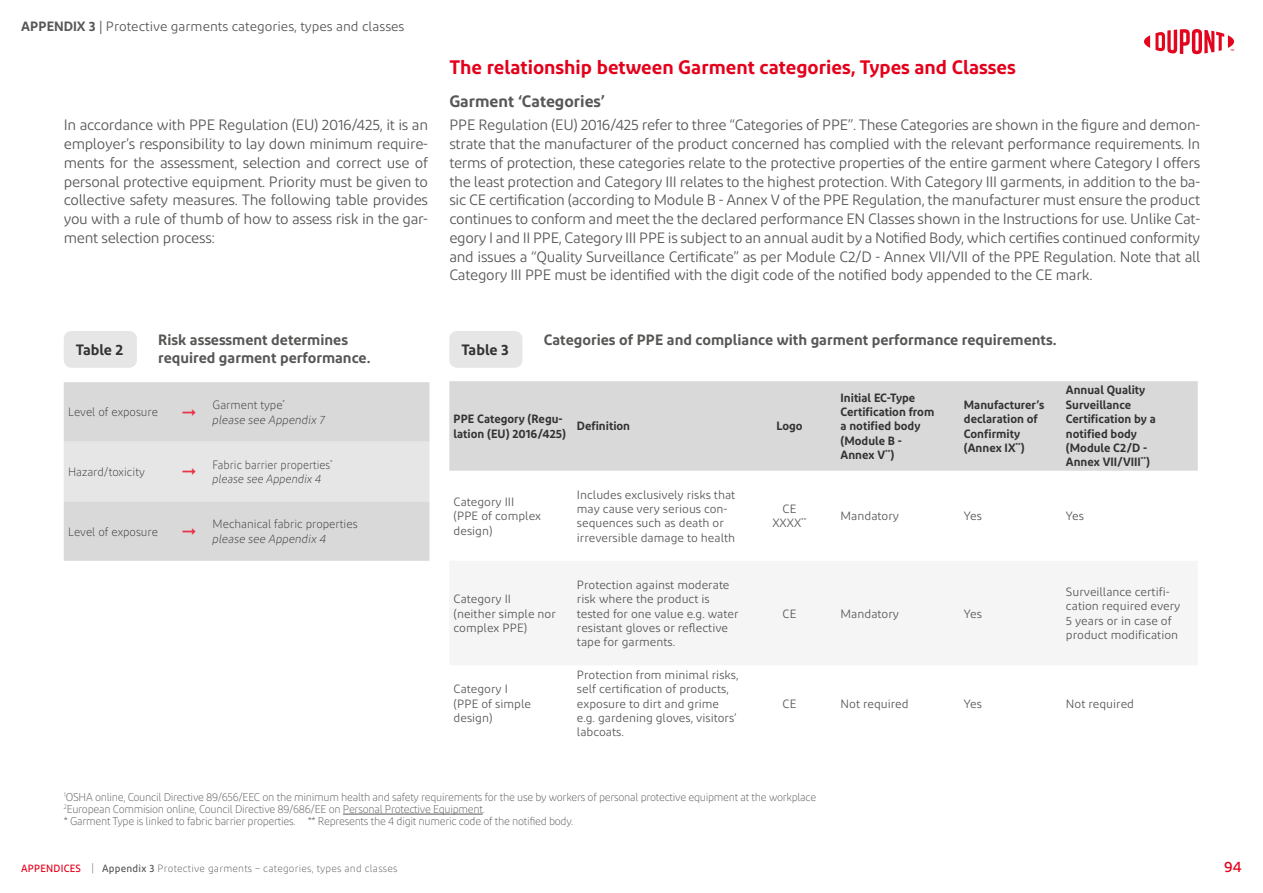
<style>
.page{position:relative;width:1263px;height:893px;background:#fff}
.page>*{position:absolute;margin:0;border:0;box-sizing:border-box;transform-origin:0 0}
.t1{font:600 19.5px "Diodrum";color:#e4001c}
.t2{font:600 16.5px "Diodrum";color:#575756}
.t3{font:15px/18.8px "Diodrum";letter-spacing:-.02em;color:#575756;text-align:justify}
.t4{font:600 15px/18px "Diodrum";color:#575756}
.t5{font:600 15px "Diodrum";letter-spacing:-.005em;color:#333}
.t6{font:500 15px "Diodrum";color:#e4001c}
.t7{font:13.5px "Diodrum";color:#575756}
.t8{font:12px/14.4px "Diodrum";color:#575756}
.t9{font:600 12px/14.4px "Diodrum";color:#333}
.t10{font:300 12px "Diodrum";color:#333;scale:.95 1}
.t11{font:italic 300 12px/14.4px "Diodrum";color:#333;scale:.95 1}
.t12{font:300 12px/14.4px "Diodrum";color:#333;scale:.91 1}
.t13{font:300 11.25px/12px "Diodrum";letter-spacing:-.025em;color:#575756;scale:.95 1}
.t14{font:300 10.5px "Diodrum";letter-spacing:.025em;color:#575756;scale:.95 1}
.s1{font-weight:600}
.s2{font-style:normal}
.s3{font-style:italic}
.s4{font-weight:500;color:#e4001c}
.s5{font-weight:500}
</style>
<div class="page">
<div style="left:64px;top:331px;width:73px;height:37px;background:#e6e6e6;border-radius:8px"></div>
<div style="left:64px;top:382px;width:365px;height:179px;background:#d9d9d9"></div>
<div style="left:449px;top:331px;width:73px;height:37px;background:#e6e6e6;border-radius:8px"></div>
<div style="left:449px;top:381px;width:749px;height:90px;background:#d9d9d9"></div>
<hr style="left:343px;top:814px;width:140px;height:1px;background:#575756">
<svg style="left:1144px;top:29px;width:90px;height:25px"></svg>
<svg style="left:183px;top:409px;width:13px;height:7px"></svg>
<div style="left:64px;top:442px;width:365px;height:59px;background:#e6e6e6"></div>
<svg style="left:183px;top:528px;width:13px;height:7px"></svg>
<p class="t7" style="left:21px;top:18px;width:385px"><span class="s1">APPENDIX 3</span> | Protective garments categories, types and classes</p>
<p class="t3" style="left:64px;top:115px;width:366px">In accordance with PPE Regulation (EU) 2016/425, it is an employer’s responsibility to lay down minimum require&shy;ments for the assessment, selection and correct use of personal protective equipment. Priority must be given to collective safety measures. The following table provides you with a rule of thumb of how to assess risk in the gar&shy;ment selection process:</p>
<p class="t5" style="left:76px;top:340px;width:49px">Table 2</p>
<p class="t4" style="left:158px;top:331px;width:214px">Risk assessment determines required garment performance.</p>
<p class="t10" style="left:68px;top:405px;width:96px">Level of exposure</p>
<p class="t11" style="left:213px;top:398px;width:120px"><span class="s2">Garment type</span><sup>*<br></sup>please see Appendix 7</p>
<p class="t10" style="left:68px;top:465px;width:82px">Hazard/toxicity</p>
<p class="t12" style="left:213px;top:457px;width:133px">Fabric barrier properties<sup>* </sup><span class="s3">please see Appendix 4</span></p>
<p class="t10" style="left:68px;top:524px;width:96px">Level of exposure</p>
<p class="t10" style="left:213px;top:517px;width:154px">Mechanical fabric properties</p>
<p class="t11" style="left:213px;top:531px;width:121px">please see Appendix 4</p>
<h1 class="t1" style="left:449px;top:55px;width:568px">The relationship between Garment categories, Types and Classes</h1>
<p class="t2" style="left:449px;top:91px;width:157px">Garment ‘Categories’</p>
<p class="t3" style="left:449px;top:115px;width:752px">PPE Regulation (EU) 2016/425 refer to three “Categories of PPE”. These Categories are shown in the figure and demon&shy;strate that the manufacturer of the product concerned has complied with the relevant performance requirements. In terms of protection, these categories relate to the protective properties of the entire garment where Category I offers the least protection and Category III relates to the highest protection. With Category III garments, in addition to the ba&shy;sic CE certification (according to Module B - Annex V of the PPE Regulation, the manufacturer must ensure the product continues to conform and meet the the declared performance EN Classes shown in the Instructions for use. Unlike Cat&shy;egory I and II PPE, Category III PPE is subject to an annual audit by a Notified Body, which certifies continued conformity and issues a “Quality Surveillance Certificate” as per Module C2/D - Annex VII/VII of the PPE Regulation. Note that all Category III PPE must be identified with the digit code of the notified body appended to the CE mark.</p>
<p class="t5" style="left:461px;top:340px;width:49px">Table 3</p>
<p class="t4" style="left:544px;top:331px;width:514px">Categories of PPE and compliance with garment performance requirements.</p>
<p class="t9" style="left:454px;top:411px;width:114px">PPE Category (Regu&shy;lation (EU) 2016/425)</p>
<p class="t9" style="left:577px;top:419px;width:55px">Definition</p>
<p class="t9" style="left:776px;top:419px;width:28px">Logo</p>
<p class="t9" style="left:840px;top:390px;width:95px">Initial EC-Type<br>Certification from a notified body (Module B -<br>Annex V<sup>**</sup>)</p>
<p class="t9" style="left:964px;top:397px;width:82px">Manufacturer’s declaration of<br>Confirmity (Annex IX<sup>**</sup>)</p>
<p class="t9" style="left:1066px;top:383px;width:91px">Annual Quality<br>Surveillance<br>Certification by a notified body (Module C2/D -<br>Annex VII/VIII<sup>**</sup>)</p>
<p class="t8" style="left:454px;top:494px;width:89px">Category III (PPE of complex design)</p>
<p class="t8" style="left:577px;top:487px;width:160px">Includes exclusively risks that may cause very serious con&shy;sequences such as death or irreversible damage to health</p>
<p class="t8" style="left:454px;top:591px;width:104px">Category II (neither simple nor complex PPE)</p>
<p class="t8" style="left:454px;top:682px;width:79px">Category I (PPE of simple design)</p>
<p class="t8" style="left:577px;top:577px;width:163px">Protection against moderate risk where the product is tested for one value e.g. water resistant gloves or reflective tape for garments.</p>
<p class="t8" style="left:577px;top:667px;width:163px">Protection from minimal risks, self certification of products, exposure to dirt and grime e.g. gardening gloves, visitors’ labcoats.</p>
<p class="t8" style="left:772px;top:501px;width:36px;text-align:center">CE<br>XXXX<sup>**</sup></p>
<p class="t8" style="left:840px;top:509px;width:60px">Mandatory</p>
<p class="t8" style="left:964px;top:509px;width:20px">Yes</p>
<p class="t8" style="left:1066px;top:509px;width:20px">Yes</p>
<p class="t8" style="left:783px;top:606px;width:15px">CE</p>
<p class="t8" style="left:840px;top:606px;width:60px">Mandatory</p>
<p class="t8" style="left:964px;top:606px;width:20px">Yes</p>
<p class="t8" style="left:1066px;top:584px;width:116px">Surveillance certifi&shy;cation required every<br>5 years or in case of product modification</p>
<p class="t8" style="left:783px;top:696px;width:15px">CE</p>
<p class="t8" style="left:840px;top:696px;width:70px">Not required</p>
<p class="t8" style="left:964px;top:696px;width:20px">Yes</p>
<p class="t8" style="left:1066px;top:696px;width:70px">Not required</p>
<p class="t13" style="left:64px;top:791px;width:793px"><sup>1</sup>OSHA online, Council Directive 89/656/EEC on the minimum health and safety requirements for the use by workers of personal protective equipment at the workplace<br><sup>2</sup>European Commision online, Council Directive 89/686/EE on Personal Protective Equipment.<br>* Garment Type is linked to fabric barrier properties. ** Represents the 4 digit numeric code of the notified body.</p>
<p class="t14" style="left:21px;top:862px;width:397px"><span class="s4">APPENDICES</span> | <span class="s5">Appendix 3</span> Protective garments – categories, types and classes</p>
<p class="t6" style="left:1224px;top:857px;width:19px">94</p>
</div>
